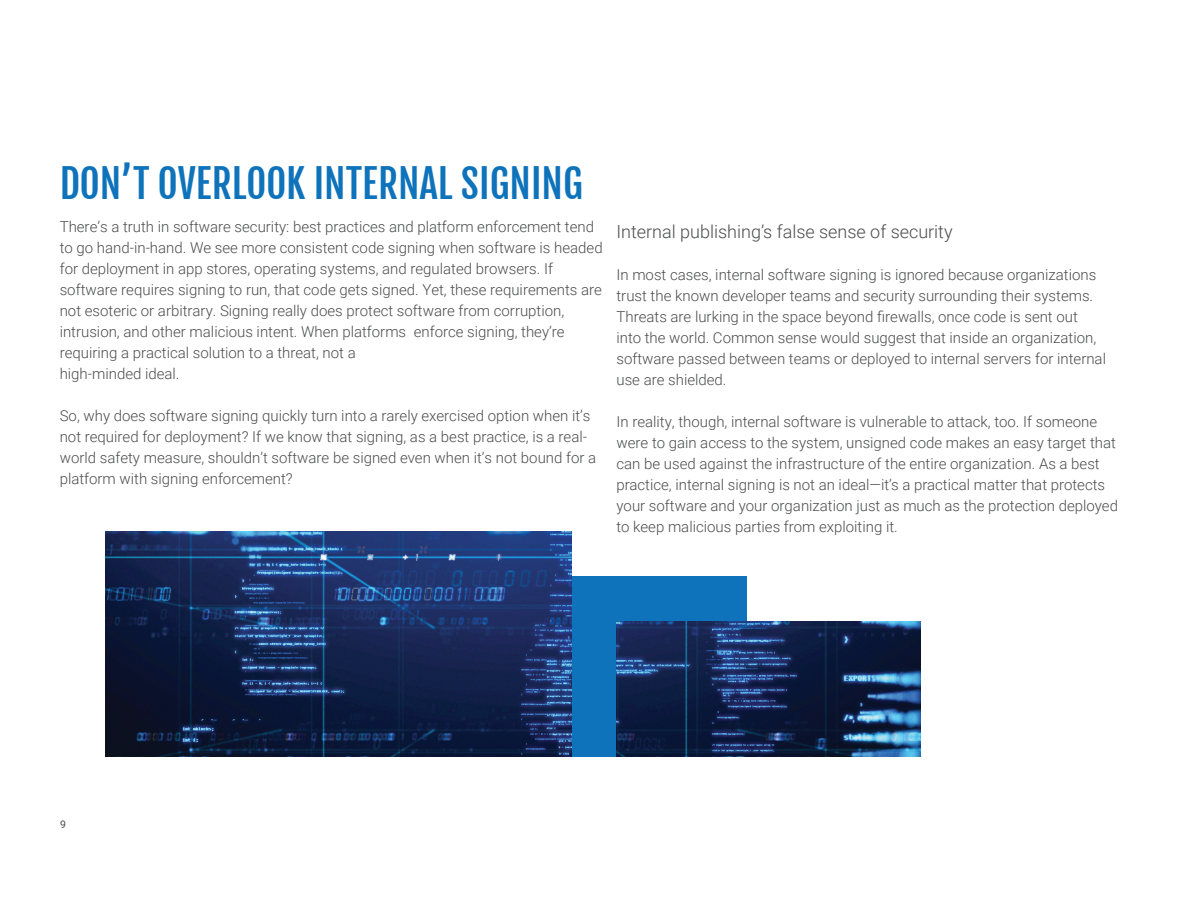
<style>
.page{position:relative;width:1188px;height:918px;background:#fff}
.page>*{position:absolute;margin:0;border:0;box-sizing:border-box;transform-origin:0 0}
.t1{font:39px "Fjalla One";color:#0e73bb}
.t2{font:300 18px "Roboto";color:#4b4c4d}
.t3{font:300 15px/21px "Roboto";color:#4b4c4d}
.t4{font:10.5px "Roboto";color:#4b4c4d}
</style>
<div class="page">
<div style="left:542px;top:577px;width:205px;height:180px;background:#0e73bb"></div>
<img style="left:105px;top:532px;width:467px;height:225px">
<img style="left:616px;top:622px;width:305px;height:135px">
<h1 class="t1" style="left:60px;top:160px;width:525px">DON’T OVERLOOK INTERNAL SIGNING</h1>
<p class="t3" style="left:60px;top:215px;width:544px">There’s a truth in software security: best practices and platform enforcement tend to go hand-in-hand. We see more consistent code signing when software is headed for deployment in app stores, operating systems, and regulated browsers. If software requires signing to run, that code gets signed. Yet, these requirements are not esoteric or arbitrary. Signing really does protect software from corruption, intrusion, and other malicious intent. When platforms enforce signing, they’re requiring a practical solution to a threat, not a<br>high-minded ideal.</p>
<p class="t3" style="left:60px;top:404px;width:538px">So, why does software signing quickly turn into a rarely exercised option when it’s not required for deployment? If we know that signing, as a best practice, is a real&shy;world safety measure, shouldn’t software be signed even when it’s not bound for a platform with signing enforcement?</p>
<p class="t2" style="left:616px;top:219px;width:338px">Internal publishing’s false sense of security</p>
<p class="t3" style="left:616px;top:263px;width:491px">In most cases, internal software signing is ignored because organizations trust the known developer teams and security surrounding their systems.<br>Threats are lurking in the space beyond firewalls, once code is sent out into the world. Common sense would suggest that inside an organization, software passed between teams or deployed to internal servers for internal use are shielded.</p>
<p class="t3" style="left:616px;top:410px;width:503px">In reality, though, internal software is vulnerable to attack, too. If someone were to gain access to the system, unsigned code makes an easy target that can be used against the infrastructure of the entire organization. As a best practice, internal signing is not an ideal—it’s a practical matter that protects your software and your organization just as much as the protection deployed to keep malicious parties from exploiting it.</p>
<p class="t4" style="left:60px;top:817px;width:7px">9</p>
</div>
